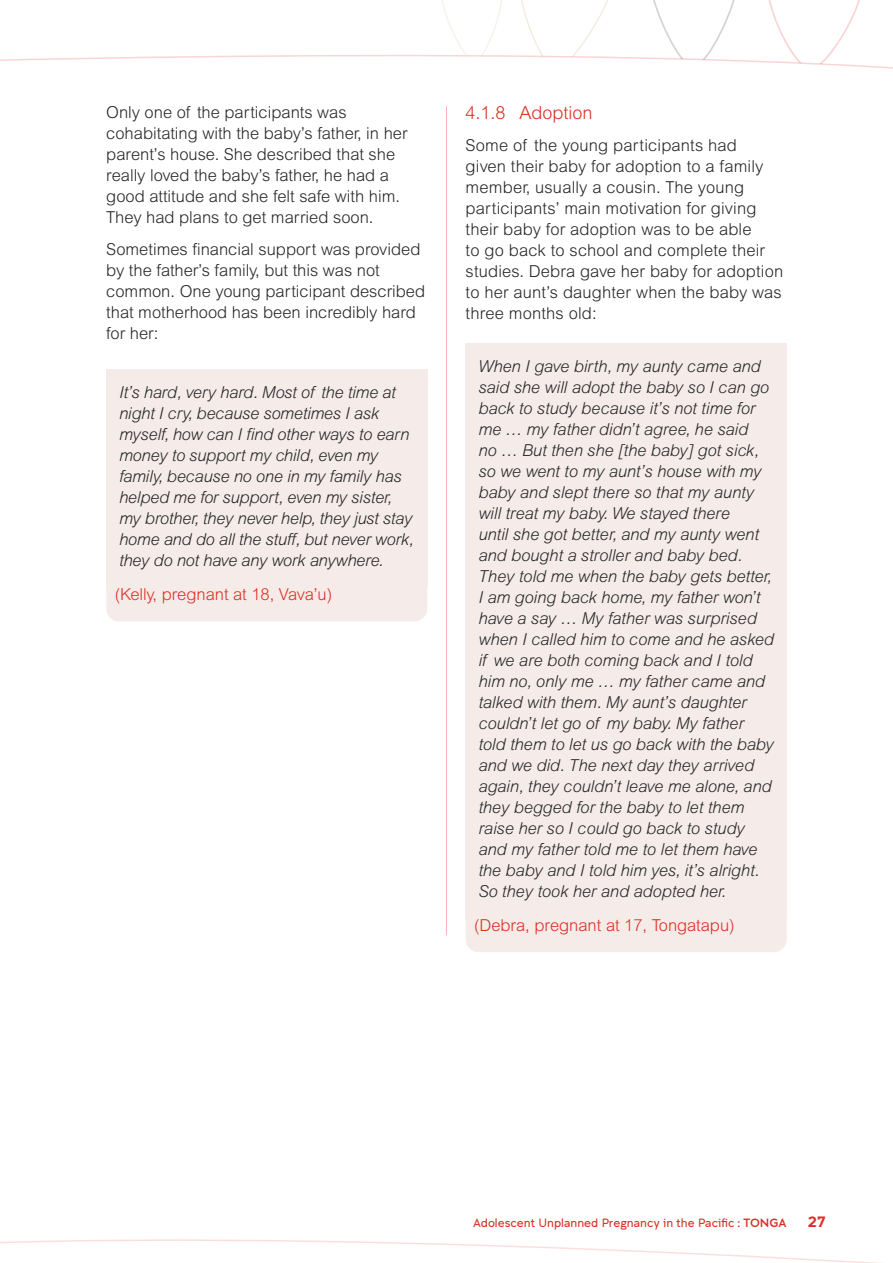
<style>
.page{position:relative;width:893px;height:1263px;background:#fff}
.page>*{position:absolute;margin:0;border:0;box-sizing:border-box;transform-origin:0 0}
.t1{font:300 18px "Arial MT Pro";color:#dc2e23}
.t2{font:italic 300 16.5px/21px "Arial MT Pro";letter-spacing:-.005em;color:#252627}
.t3{font:300 16.5px/21px "Arial MT Pro";color:#252627}
.t4{font:300 16.5px "Arial MT Pro";color:#dc2e23}
.t5{font:700 15px "Clancy";color:#dc2e23}
.t6{font:300 12px "Clancy";color:#dc2e23}
.s1{font-weight:400}
</style>
<div class="page">
<svg style="left:0;top:1239px;width:879px;height:24px"></svg>
<svg style="left:0;top:0;width:893px;height:69px"></svg>
<div style="left:106px;top:369px;width:321px;height:219px;background:#f5ece9"></div>
<div style="left:106px;top:588px;width:321px;height:33px;background:#f5ece9"></div>
<div style="left:466px;top:343px;width:321px;height:575px;background:#f5ece9"></div>
<div style="left:466px;top:918px;width:321px;height:34px;background:#f5ece9"></div>
<hr style="left:446px;top:106px;width:1px;height:829px;background:#f2b5b0">
<p class="t3" style="left:106px;top:102px;width:303px">Only one of the participants was cohabitating with the baby’s father, in her parent’s house. She described that she really loved the baby’s father, he had a good attitude and she felt safe with him.<br>They had plans to get married soon.</p>
<p class="t3" style="left:106px;top:239px;width:320px">Sometimes financial support was provided by the father’s family, but this was not common. One young participant described that motherhood has been incredibly hard for her:</p>
<p class="t2" style="left:119px;top:382px;width:296px">It’s hard, very hard. Most of the time at night I cry, because sometimes I ask myself, how can I find other ways to earn money to support my child, even my family, because no one in my family has helped me for support, even my sister, my brother, they never help, they just stay home and do all the stuff, but never work, they do not have any work anywhere.</p>
<p class="t4" style="left:115px;top:584px;width:219px">(Kelly, pregnant at 18, Vava’u)</p>
<p class="t1" style="left:466px;top:102px;width:129px">4.1.8 Adoption</p>
<p class="t3" style="left:466px;top:135px;width:319px">Some of the young participants had<br>given their baby for adoption to a family member, usually a cousin. The young participants’ main motivation for giving their baby for adoption was to be able<br>to go back to school and complete their studies. Debra gave her baby for adoption to her aunt’s daughter when the baby was three months old:</p>
<p class="t2" style="left:478px;top:356px;width:297px">When I gave birth, my aunty came and said she will adopt the baby so I can go back to study because it’s not time for me … my father didn’t agree, he said<br>no … But then she [the baby] got sick, so we went to my aunt’s house with my baby and slept there so that my aunty will treat my baby. We stayed there<br>until she got better, and my aunty went and bought a stroller and baby bed.<br>They told me when the baby gets better, I am going back home, my father won’t have a say … My father was surprised when I called him to come and he asked if we are both coming back and I told him no, only me … my father came and talked with them. My aunt’s daughter couldn’t let go of my baby. My father told them to let us go back with the baby and we did. The next day they arrived again, they couldn’t leave me alone, and they begged for the baby to let them raise her so I could go back to study and my father told me to let them have the baby and I told him yes, it’s alright.<br>So they took her and adopted her.</p>
<p class="t4" style="left:474px;top:915px;width:262px">(Debra, pregnant at 17, Tongatapu)</p>
<p class="t6" style="left:473px;top:1216px;width:315px">Adolescent Unplanned Pregnancy in the Pacific <span class="s1">: TONGA</span></p>
<p class="t5" style="left:808px;top:1213px;width:19px">27</p>
</div>
